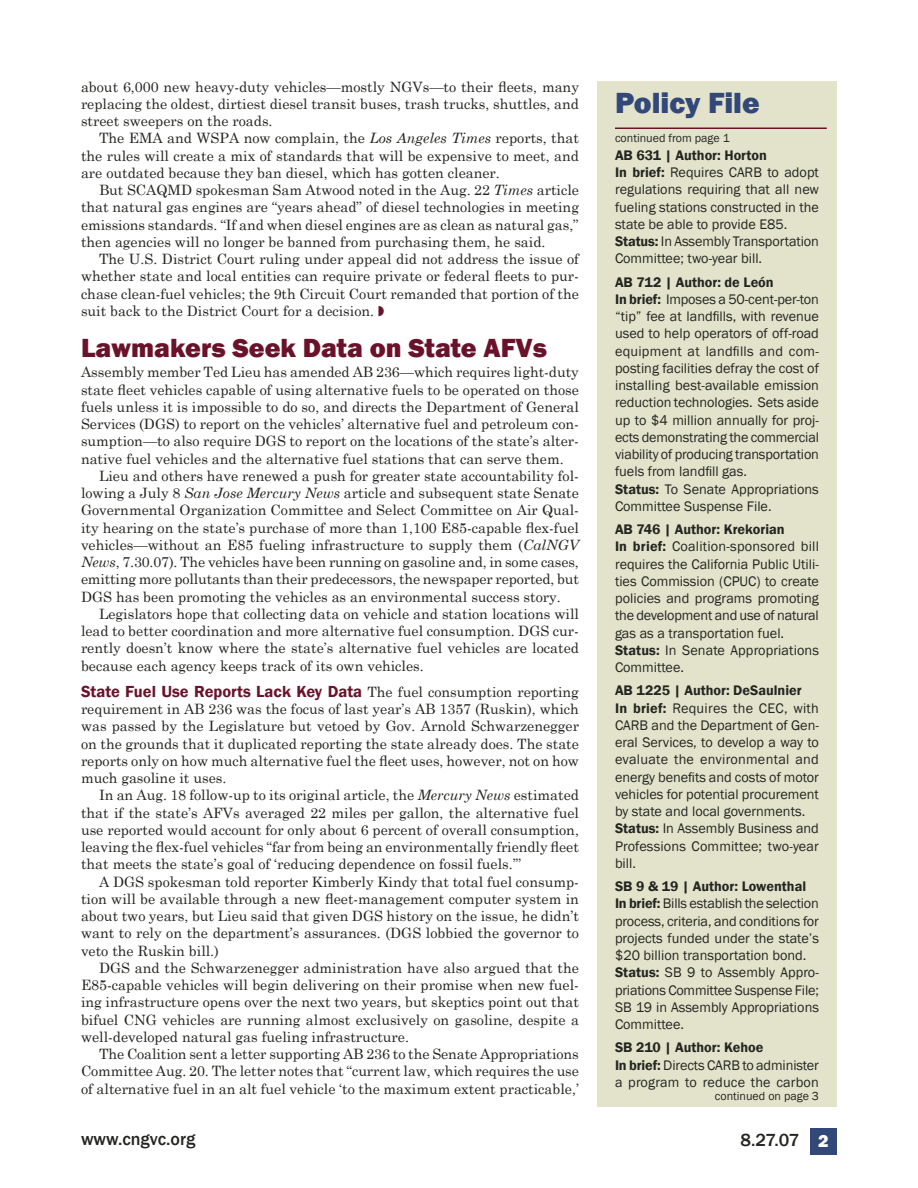
<style>
.page{position:relative;width:918px;height:1188px;background:#fff}
.page>*{position:absolute;margin:0;border:0;box-sizing:border-box;transform-origin:0 0}
.box_dept__hed{font:800 30px "Franklin Gothic";color:#314879}
.news_hed_2{font:800 27px "Franklin Gothic";color:#6a122b}
.t1{font:500 18px "Franklin Gothic";color:#232520}
.t2{font:800 18px "Franklin Gothic";color:#fff}
.body_text_space_above{font:600 16.5px "Franklin Gothic";color:#6a122b}
.body_text_indent{font:14.25px/17.2px "Century Schoolbook";color:#232520;text-align:justify}
.box_body_opening_graf{font:14.25px/17.2px "Franklin Gothic";color:#232520;text-align:justify}
.body_text_space_above-2{font:14.25px/17.2px "Century Schoolbook";color:#232520;text-align:justify}
.body_text_opening_graf{font:14.25px/17.2px "Century Schoolbook";color:#232520;text-align:justify}
.policy_file_bill_title{font:600 14.25px "Franklin Gothic";color:#232520}
.continued_from{font:12px "Franklin Gothic";color:#232520}
.continued_on{font:12px "Franklin Gothic";color:#232520}
.s1{font-style:italic}
.s2{color:#6a122b}
.s3{font-family:"Century Schoolbook";font-weight:400;font-size:14.25px;color:#232520}
.s4{font-weight:600}
</style>
<div class="page">
<div style="left:597px;top:81px;width:240px;height:1026px;background:#e3e3cc"></div>
<hr style="left:615px;top:128px;width:212px;height:1px;background:#6a122b">
<div style="left:810px;top:1128px;width:27px;height:26px;background:#314879"></div>
<p class="body_text_space_above-2" style="left:81px;top:77px;width:499px">about 6,000 new heavy-duty vehicles—mostly NGVs—to their fleets, many replacing the oldest, dirtiest diesel transit buses, trash trucks, shuttles, and street sweepers on the roads.</p>
<p class="body_text_indent" style="left:81px;top:128px;width:499px;text-indent:18px">The EMA and WSPA now complain, the <span class="s1">Los Angeles Times</span> reports, that the rules will create a mix of standards that will be expensive to meet, and are outdated because they ban diesel, which has gotten cleaner.</p>
<p class="body_text_indent" style="left:81px;top:180px;width:500px;text-indent:18px">But SCAQMD spokesman Sam Atwood noted in the Aug. 22 <span class="s1">Times</span> article that natural gas engines are “years ahead” of diesel technologies in meeting emissions standards. “If and when diesel engines are as clean as natural gas,” then agencies will no longer be banned from purchasing them, he said.</p>
<p class="body_text_indent" style="left:81px;top:249px;width:499px;text-indent:18px">The U.S. District Court ruling under appeal did not address the issue of whether state and local entities can require private or federal fleets to pur&shy;chase clean-fuel vehicles; the 9th Circuit Court remanded that portion of the suit back to the District Court for a decision. <span class="s2">◗</span></p>
<p class="news_hed_2" style="left:81px;top:331px;width:468px">Lawmakers Seek Data on State AFVs</p>
<p class="body_text_opening_graf" style="left:81px;top:362px;width:500px">Assembly member Ted Lieu has amended AB 236—which requires light-duty state fleet vehicles capable of using alternative fuels to be operated on those fuels unless it is impossible to do so, and directs the Department of General Services (DGS) to report on the vehicles’ alternative fuel and petroleum con&shy;sumption—to also require DGS to report on the locations of the state’s alter&shy;native fuel vehicles and the alternative fuel stations that can serve them.</p>
<p class="body_text_indent" style="left:81px;top:466px;width:500px;text-indent:18px">Lieu and others have renewed a push for greater state accountability fol&shy;lowing a July 8 <span class="s1">San Jose Mercury News</span> article and subsequent state Senate Governmental Organization Committee and Select Committee on Air Qual&shy;ity hearing on the state’s purchase of more than 1,100 E85-capable flex-fuel vehicles—without an E85 fueling infrastructure to supply them (<span class="s1">CalNGV News</span>, 7.30.07). The vehicles have been running on gasoline and, in some cases, emitting more pollutants than their predecessors, the newspaper reported, but DGS has been promoting the vehicles as an environmental success story.</p>
<p class="body_text_indent" style="left:81px;top:604px;width:499px;text-indent:18px">Legislators hope that collecting data on vehicle and station locations will lead to better coordination and more alternative fuel consumption. DGS cur&shy;rently doesn’t know where the state’s alternative fuel vehicles are located because each agency keeps track of its own vehicles.</p>
<p class="body_text_space_above" style="left:81px;top:681px;width:499px">State Fuel Use Reports Lack Key Data <span class="s3">The fuel consumption reporting</span></p>
<p class="body_text_space_above-2" style="left:81px;top:699px;width:500px">requirement in AB 236 was the focus of last year’s AB 1357 (Ruskin), which was passed by the Legislature but vetoed by Gov. Arnold Schwarzenegger on the grounds that it duplicated reporting the state already does. The state reports only on how much alternative fuel the fleet uses, however, not on how much gasoline it uses.</p>
<p class="body_text_indent" style="left:81px;top:785px;width:499px;text-indent:18px">In an Aug. 18 follow-up to its original article, the <span class="s1">Mercury News</span> estimated that if the state’s AFVs averaged 22 miles per gallon, the alternative fuel use reported would account for only about 6 percent of overall consumption, leaving the flex-fuel vehicles “far from being an environmentally friendly fleet that meets the state’s goal of ‘reducing dependence on fossil fuels.’”</p>
<p class="body_text_indent" style="left:81px;top:872px;width:500px;text-indent:18px">A DGS spokesman told reporter Kimberly Kindy that total fuel consump&shy;tion will be available through a new fleet-management computer system in about two years, but Lieu said that given DGS history on the issue, he didn’t want to rely on the department’s assurances. (DGS lobbied the governor to veto the Ruskin bill.)</p>
<p class="body_text_indent" style="left:81px;top:958px;width:500px;text-indent:18px">DGS and the Schwarzenegger administration have also argued that the E85-capable vehicles will begin delivering on their promise when new fuel&shy;ing infrastructure opens over the next two years, but skeptics point out that bifuel CNG vehicles are running almost exclusively on gasoline, despite a well-developed natural gas fueling infrastructure.</p>
<p class="body_text_indent" style="left:81px;top:1044px;width:499px;text-indent:18px">The Coalition sent a letter supporting AB 236 to the Senate Appropriations Committee Aug. 20. The letter notes that “current law, which requires the use of alternative fuel in an alt fuel vehicle ‘to the maximum extent practicable,’</p>
<p class="box_dept__hed" style="left:615px;top:83px;width:146px">Policy File</p>
<p class="continued_from" style="left:615px;top:130px;width:116px">continued from page 1</p>
<p class="policy_file_bill_title" style="left:615px;top:146px;width:153px">AB 631 | Author: Horton</p>
<p class="box_body_opening_graf" style="left:615px;top:164px;width:206px"><span class="s4">In brief:</span> Requires CARB to adopt regulations requiring that all new fueling stations constructed in the state be able to provide E85.</p>
<p class="box_body_opening_graf" style="left:615px;top:233px;width:205px"><span class="s4">Status:</span> In Assembly Transportation<br>Committee; two-year bill.</p>
<p class="policy_file_bill_title" style="left:615px;top:273px;width:160px">AB 712 | Author: de León</p>
<p class="box_body_opening_graf" style="left:615px;top:291px;width:206px"><span class="s4">In brief:</span> Imposes a 50-cent-per-ton “tip” fee at landfills, with revenue used to help operators of off-road equipment at landfills and com&shy;posting facilities defray the cost of installing best-available emission reduction technologies. Sets aside up to $4 million annually for proj&shy;ects demonstrating the commercial viability of producing transportation fuels from landfill gas.</p>
<p class="box_body_opening_graf" style="left:615px;top:481px;width:205px"><span class="s4">Status:</span> To Senate Appropriations<br>Committee Suspense File.</p>
<p class="policy_file_bill_title" style="left:615px;top:521px;width:171px">AB 746 | Author: Krekorian</p>
<p class="box_body_opening_graf" style="left:615px;top:538px;width:205px"><span class="s4">In brief:</span> Coalition-sponsored bill requires the California Public Utili&shy;ties Commission (CPUC) to create policies and programs promoting the development and use of natural gas as a transportation fuel.</p>
<p class="box_body_opening_graf" style="left:615px;top:642px;width:205px"><span class="s4">Status:</span> In Senate Appropriations<br>Committee.</p>
<p class="policy_file_bill_title" style="left:615px;top:682px;width:188px">AB 1225 | Author: DeSaulnier</p>
<p class="box_body_opening_graf" style="left:615px;top:700px;width:206px"><span class="s4">In brief:</span> Requires the CEC, with CARB and the Department of Gen&shy;eral Services, to develop a way to evaluate the environmental and energy benefits and costs of motor vehicles for potential procurement by state and local governments.</p>
<p class="box_body_opening_graf" style="left:615px;top:820px;width:205px"><span class="s4">Status:</span> In Assembly Business and Professions Committee; two-year bill.</p>
<p class="policy_file_bill_title" style="left:615px;top:878px;width:193px">SB 9 &amp; 19 | Author: Lowenthal</p>
<p class="box_body_opening_graf" style="left:615px;top:895px;width:206px"><span class="s4">In brief:</span> Bills establish the selection process, criteria, and conditions for projects funded under the state’s $20 billion transportation bond.</p>
<p class="box_body_opening_graf" style="left:615px;top:964px;width:206px"><span class="s4">Status:</span> SB 9 to Assembly Appro&shy;priations Committee Suspense File; SB 19 in Assembly Appropriations Committee.</p>
<p class="policy_file_bill_title" style="left:615px;top:1039px;width:150px">SB 210 | Author: Kehoe</p>
<p class="box_body_opening_graf" style="left:615px;top:1057px;width:205px"><span class="s4">In brief:</span> Directs CARB to administer a program to reduce the carbon</p>
<p class="continued_on" style="left:715px;top:1089px;width:106px">continued on page 3</p>
<p class="t1" style="left:81px;top:1128px;width:116px">www.cngvc.org</p>
<p class="t1" style="left:741px;top:1129px;width:60px">8.27.07</p>
<p class="t2" style="left:818px;top:1130px;width:12px">2</p>
</div>
